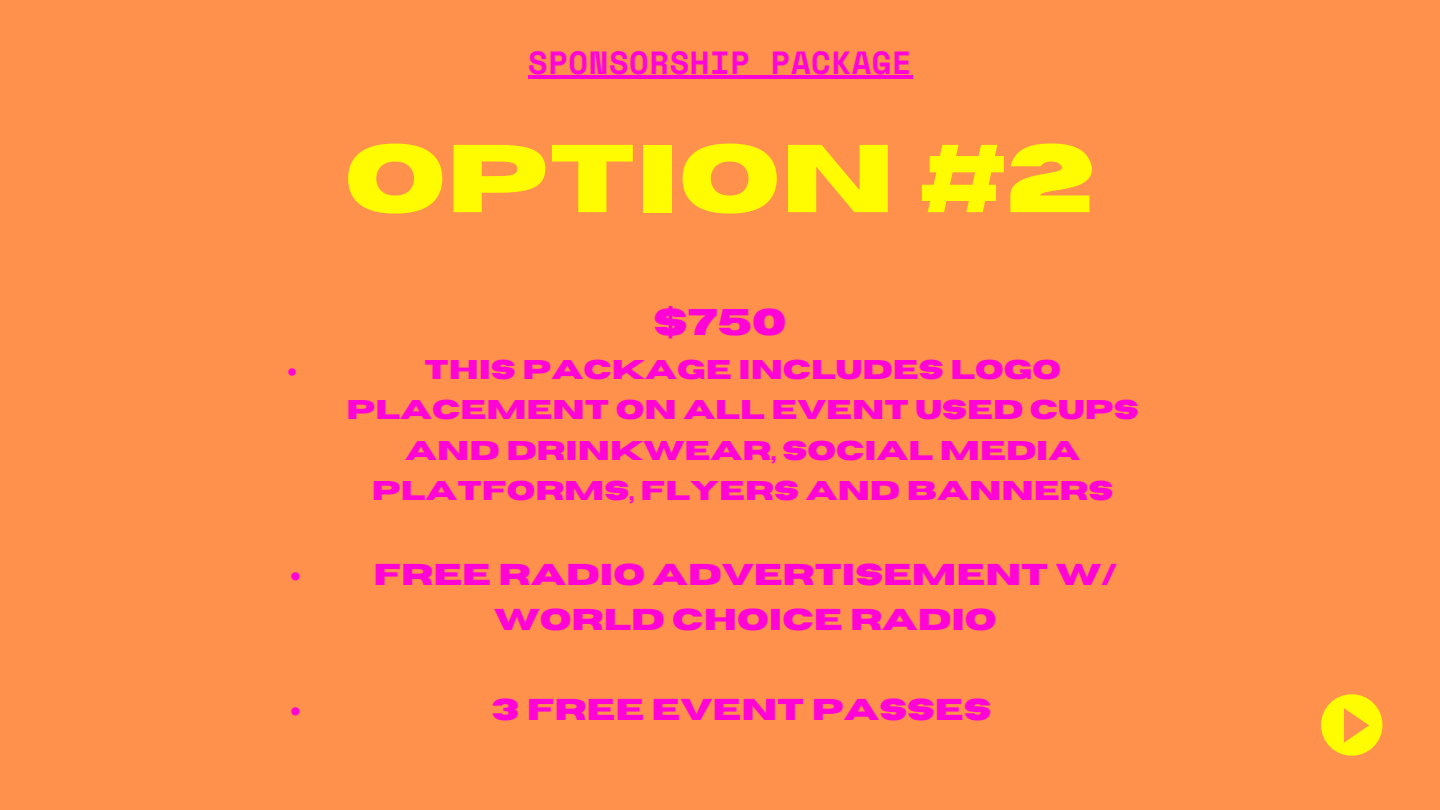
<style>
.page{position:relative;width:1440px;height:810px;background:#ff914d}
.page>*{position:absolute;margin:0;border:0;box-sizing:border-box;transform-origin:0 0}
.t1{font:700 96px "Horizon";color:#fffb00}
.t2{font:700 37px "Horizon";color:#ff03d7}
.t3{font:700 32px "Space Mono";letter-spacing:.02em;color:#ff03d7}
.t4{font:700 30px/45px "Horizon";color:#ff03d7;text-align:center}
.t5{font:700 27px/40.5px "Horizon";color:#ff03d7;text-align:center}
</style>
<div class="page">
<svg style="left:288px;top:368px;width:8px;height:8px"></svg>
<svg style="left:291px;top:572px;width:9px;height:9px"></svg>
<svg style="left:291px;top:707px;width:9px;height:9px"></svg>
<svg style="left:1321px;top:694px;width:61px;height:62px"></svg>
<hr style="left:528px;top:76px;width:384px;height:3px;background:#ff03d7">
<p class="t3" style="left:528px;top:38px;width:385px">SPONSORSHIP PACKAGE</p>
<h1 class="t1" style="left:344px;top:132px;width:753px">OPTION #2</h1>
<h2 class="t2" style="left:653px;top:304px;width:135px">$750</h2>
<p class="t5" style="left:347px;top:350px;width:794px">THIS PACKAGE INCLUDES LOGO<br>PLACEMENT ON ALL EVENT USED CUPS<br>AND DRINKWEAR, SOCIAL MEDIA<br>PLATFORMS, FLYERS AND BANNERS</p>
<p class="t4" style="left:374px;top:553px;width:745px">FREE RADIO ADVERTISEMENT W/<br>WORLD CHOICE RADIO</p>
<p class="t4" style="left:492px;top:688px;width:501px">3 FREE EVENT PASSES</p>
</div>
